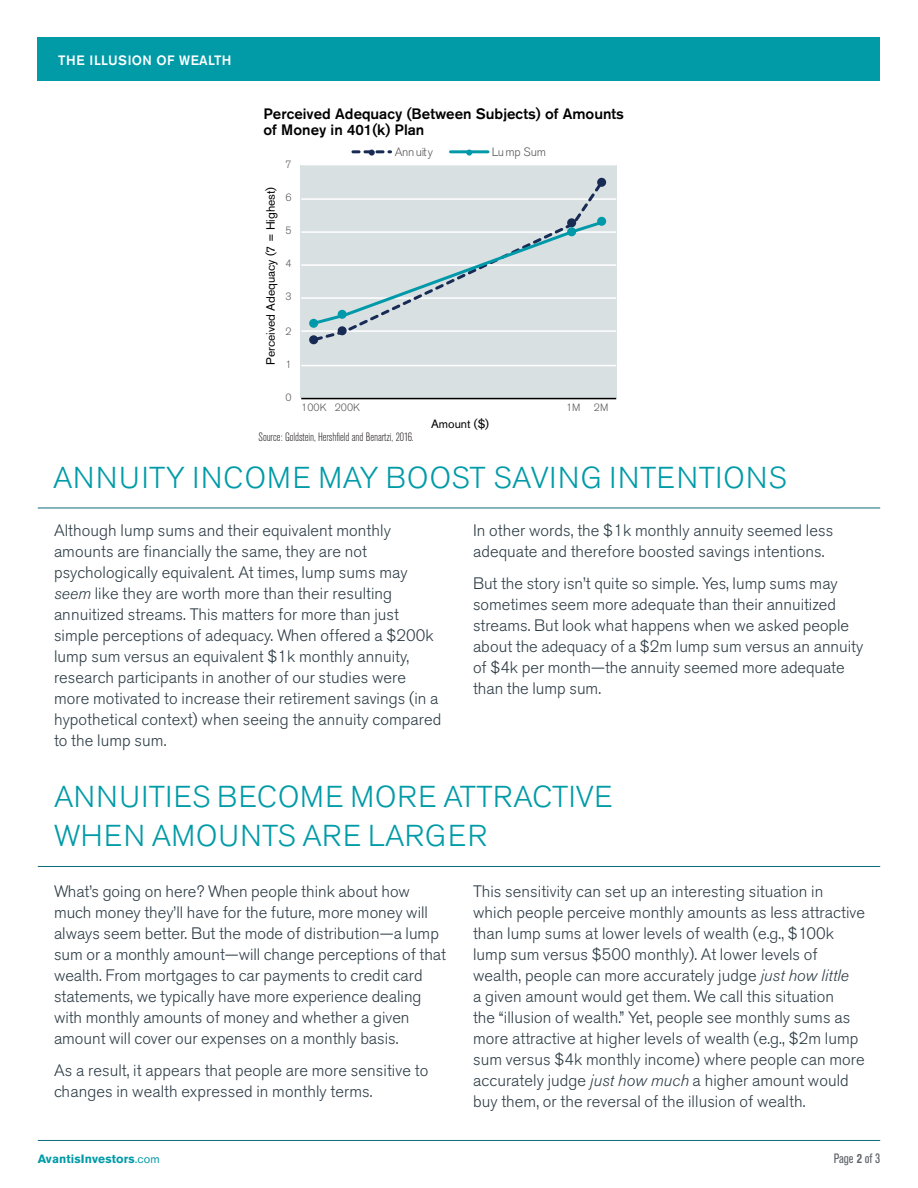
<style>
.page{position:relative;width:918px;height:1188px;background:#fff}
.page>*{position:absolute;margin:0;border:0;box-sizing:border-box;transform-origin:0 0}
.t1{font:300 30px/39px "Akzidenz Grotesk Std";letter-spacing:.03em;color:#009ba7}
.t2{font:300 16.5px/21px "Akzidenz Grotesk Std";letter-spacing:.005em;color:#2e3d46}
.t3{font:500 15px/16.5px "Akzidenz Grotesk Std";color:#000}
.Cover_Headline{font:500 13.5px "Akzidenz Grotesk Std";letter-spacing:.025em;color:#fff}
.t4{font:condensed 13.5px "Akzidenz Grotesk Std";letter-spacing:-.005em;color:#5f6469}
.t5{font:300 condensed 12px "Akzidenz Grotesk Std";letter-spacing:-.005em;color:#231f20}
.t6{font:12px "Akzidenz Grotesk Std";color:#000}
.t7{font:700 12px "Akzidenz Grotesk Std";letter-spacing:.01em;color:#009ba7}
.t8{font:300 12px "Akzidenz Grotesk Std";letter-spacing:-.02em;color:#595959}
.t9{font:300 10.5px "Akzidenz Grotesk Std";color:#595959}
.s1{font-style:italic}
.s2{font-weight:400}
.s3{font-weight:700}
</style>
<div class="page">
<div style="left:38px;top:38px;width:842px;height:43px;background:#009ba7"></div>
<hr style="left:38px;top:1140px;width:842px;height:1px;background:#0e6a7a">
<hr style="left:38px;top:508px;width:842px;height:1px;background:#0e6a7a">
<hr style="left:38px;top:866px;width:842px;height:1px;background:#0e6a7a">
<div style="left:301px;top:165px;width:316px;height:233px;background:#d9e0e2"></div>
<hr style="left:301px;top:365px;width:315px;height:1px;background:#fff">
<hr style="left:301px;top:330px;width:315px;height:2px;background:#fff">
<hr style="left:301px;top:297px;width:315px;height:2px;background:#fff">
<hr style="left:301px;top:264px;width:315px;height:2px;background:#fff">
<hr style="left:301px;top:231px;width:315px;height:2px;background:#fff">
<hr style="left:301px;top:198px;width:315px;height:2px;background:#fff">
<hr style="left:301px;top:398px;width:315px;height:1px;background:#000">
<svg style="left:314px;top:185px;width:288px;height:156px"></svg>
<div style="left:310px;top:336px;width:7px;height:8px;background:#172b54;border-radius:50%"></div>
<div style="left:309px;top:335px;width:9px;height:9px;border:2px solid #172b54;border-radius:50%"></div>
<div style="left:338px;top:327px;width:8px;height:8px;background:#172b54;border-radius:50%"></div>
<div style="left:338px;top:326px;width:9px;height:9px;border:2px solid #172b54;border-radius:50%"></div>
<div style="left:567px;top:218px;width:9px;height:9px;border:2px solid #172b54;border-radius:50%"></div>
<div style="left:598px;top:179px;width:7px;height:7px;background:#172b54;border-radius:50%"></div>
<div style="left:597px;top:178px;width:9px;height:9px;border:2px solid #172b54;border-radius:50%"></div>
<svg style="left:312px;top:219px;width:294px;height:107px"></svg>
<div style="left:310px;top:320px;width:7px;height:7px;background:#0099a9;border-radius:50%"></div>
<div style="left:309px;top:319px;width:9px;height:9px;border:2px solid #0099a9;border-radius:50%"></div>
<div style="left:338px;top:311px;width:8px;height:7px;background:#0099a9;border-radius:50%"></div>
<div style="left:338px;top:310px;width:9px;height:9px;border:2px solid #0099a9;border-radius:50%"></div>
<div style="left:568px;top:228px;width:7px;height:8px;background:#0099a9;border-radius:50%"></div>
<div style="left:567px;top:227px;width:9px;height:9px;border:2px solid #0099a9;border-radius:50%"></div>
<div style="left:598px;top:218px;width:7px;height:7px;background:#0099a9;border-radius:50%"></div>
<div style="left:597px;top:217px;width:9px;height:9px;border:2px solid #0099a9;border-radius:50%"></div>
<svg style="left:352px;top:150px;width:40px;height:6px"></svg>
<hr style="left:451px;top:150px;width:37px;height:3px;background:#0099a9">
<svg style="left:466px;top:150px;width:6px;height:6px"></svg>
<p class="Cover_Headline" style="left:58px;top:52px;width:175px">THE ILLUSION OF WEALTH</p>
<p class="t3" style="left:264px;top:105px;width:362px">Perceived Adequacy (Between Subjects) of Amounts of Money in 401(k) Plan</p>
<p class="t6" style="left:264px;top:365px;width:180px;rotate:-90deg">Perceived Adequacy (7 = Highest)</p>
<p class="t9" style="left:285px;top:159px;width:8px">7</p>
<p class="t9" style="left:285px;top:192px;width:8px">6</p>
<p class="t9" style="left:285px;top:225px;width:8px">5</p>
<p class="t9" style="left:285px;top:258px;width:8px">4</p>
<p class="t9" style="left:285px;top:291px;width:8px">3</p>
<p class="t9" style="left:285px;top:325px;width:8px">2</p>
<p class="t9" style="left:285px;top:358px;width:8px">1</p>
<p class="t9" style="left:285px;top:391px;width:8px">0</p>
<p class="t8" style="left:395px;top:145px;width:40px">Annuity</p>
<p class="t8" style="left:492px;top:145px;width:56px">Lump Sum</p>
<p class="t9" style="left:301px;top:402px;width:60px">100K 200K</p>
<p class="t9" style="left:566px;top:402px;width:16px">1M</p>
<p class="t9" style="left:594px;top:402px;width:16px">2M</p>
<p class="t6" style="left:431px;top:417px;width:59px">Amount ($)</p>
<p class="t5" style="left:259px;top:431px;width:157px">Source: Goldstein, Hershfield and Benartzi, 2016.</p>
<p class="t1" style="left:53px;top:458px;width:735px">ANNUITY INCOME MAY BOOST SAVING INTENTIONS</p>
<p class="t2" style="left:54px;top:520px;width:389px">Although lump sums and their equivalent monthly amounts are financially the same, they are not psychologically equivalent. At times, lump sums may <span class="s1">seem</span> like they are worth more than their resulting annuitized streams. This matters for more than just simple perceptions of adequacy. When offered a $200k lump sum versus an equivalent $1k monthly annuity, research participants in another of our studies were more motivated to increase their retirement savings (in a hypothetical context) when seeing the annuity compared to the lump sum.</p>
<p class="t2" style="left:473px;top:520px;width:362px">In other words, the $1k monthly annuity seemed less adequate and therefore boosted savings intentions.</p>
<p class="t2" style="left:473px;top:573px;width:392px">But the story isn’t quite so simple. Yes, lump sums may sometimes seem more adequate than their annuitized streams. But look what happens when we asked people about the adequacy of a $2m lump sum versus an annuity of $4k per month—the annuity seemed more adequate than the lump sum.</p>
<p class="t1" style="left:54px;top:778px;width:560px">ANNUITIES BECOME MORE ATTRACTIVE<br>WHEN AMOUNTS ARE LARGER</p>
<p class="t2" style="left:54px;top:881px;width:394px">What’s going on here? When people think about how much money they’ll have for the future, more money will always seem better. But the mode of distribution—a lump sum or a monthly amount—will change perceptions of that wealth. From mortgages to car payments to credit card statements, we typically have more experience dealing with monthly amounts of money and whether a given amount will cover our expenses on a monthly basis.</p>
<p class="t2" style="left:54px;top:1060px;width:376px">As a result, it appears that people are more sensitive to changes in wealth expressed in monthly terms.</p>
<p class="t2" style="left:473px;top:881px;width:394px">This sensitivity can set up an interesting situation in which people perceive monthly amounts as less attractive than lump sums at lower levels of wealth (e.g., $100k lump sum versus $500 monthly). At lower levels of wealth, people can more accurately judge <span class="s1">just how little<br></span>a given amount would get them. We call this situation<br>the “illusion of wealth.” Yet, people see monthly sums as more attractive at higher levels of wealth (e.g., $2m lump sum versus $4k monthly income) where people can more accurately judge <span class="s1">just how much</span> a higher amount would buy them, or the reversal of the illusion of wealth.</p>
<p class="t7" style="left:38px;top:1151px;width:124px">AvantisInvestors<span class="s2">.com</span></p>
<p class="t4" style="left:834px;top:1150px;width:48px">Page <span class="s3">2</span> of 3</p>
</div>
